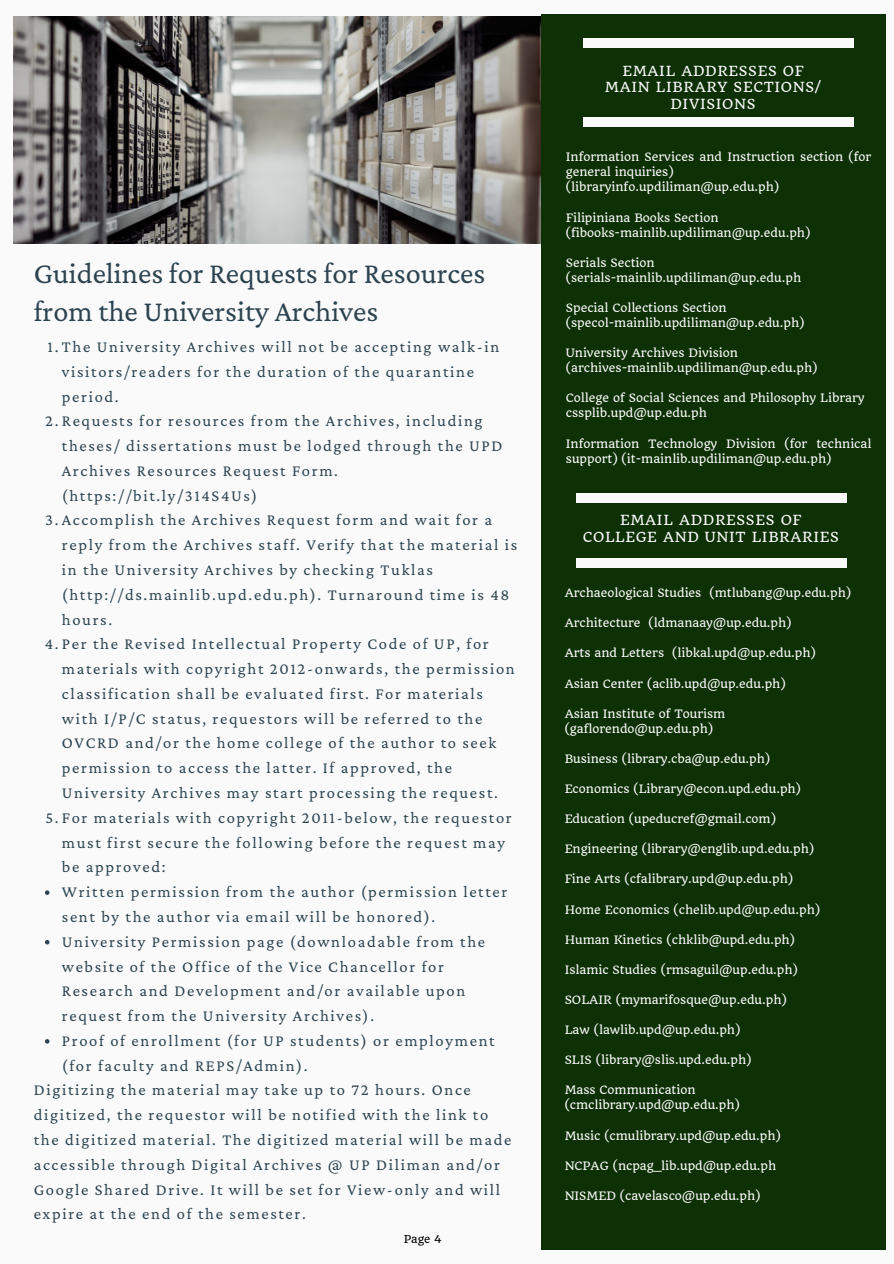
<style>
.page{position:relative;width:894px;height:1264px;background:#fff}
.page>*{position:absolute;margin:0;border:0;box-sizing:border-box;transform-origin:0 0}
.t1{font:30.15px/38.2px "Crimson Pro";color:#2c4450}
.t2{font:16.5px/24.8px "Crimson Pro";letter-spacing:.1em;color:#2c4450}
.t3{font:13.65px/17px "Quando";letter-spacing:.05em;color:#fafafa;text-align:center}
.t4{font:11.25px/15px "Quando";color:#fafafa}
.t5{font:10.65px "Quando";color:#000}
</style>
<div class="page">
<div style="left:0;top:0;width:893px;height:1263px;background:#fafafa"></div>
<div style="left:540px;top:15px;width:345px;height:1235px;background:#0d3005"></div>
<img style="left:14px;top:16px;width:526px;height:228px">
<div style="left:583px;top:39px;width:270px;height:9px;background:#fafafa"></div>
<div style="left:583px;top:118px;width:270px;height:9px;background:#fafafa"></div>
<div style="left:576px;top:493px;width:271px;height:9px;background:#fafafa"></div>
<div style="left:576px;top:559px;width:271px;height:9px;background:#fafafa"></div>
<svg style="left:45px;top:890px;width:4px;height:4px"></svg>
<svg style="left:45px;top:940px;width:4px;height:4px"></svg>
<svg style="left:45px;top:1039px;width:4px;height:4px"></svg>
<p class="t1" style="left:34px;top:253px;width:453px">Guidelines for Requests for Resources from the University Archives</p>
<p class="t2" style="left:62px;top:334px;width:439px;text-indent:-14px">1.The University Archives will not be accepting walk-in visitors/readers for the duration of the quarantine period.</p>
<p class="t2" style="left:62px;top:408px;width:442px;text-indent:-17px">2.Requests for resources from the Archives, including theses/ dissertations must be lodged through the UPD Archives Resources Request Form. (https://bit.ly/314S4Us)</p>
<p class="t2" style="left:62px;top:507px;width:457px;text-indent:-17px">3.Accomplish the Archives Request form and wait for a reply from the Archives staff. Verify that the material is in the University Archives by checking Tuklas (http://ds.mainlib.upd.edu.ph). Turnaround time is 48 hours.</p>
<p class="t2" style="left:62px;top:631px;width:454px;text-indent:-17px">4.Per the Revised Intellectual Property Code of UP, for materials with copyright 2012-onwards, the permission classification shall be evaluated first. For materials with I/P/C status, requestors will be referred to the OVCRD and/or the home college of the author to seek permission to access the latter. If approved, the University Archives may start processing the request.</p>
<p class="t2" style="left:62px;top:804px;width:451px;text-indent:-17px">5.For materials with copyright 2011-below, the requestor must first secure the following before the request may be approved:</p>
<p class="t2" style="left:62px;top:879px;width:447px">Written permission from the author (permission letter sent by the author via email will be honored).</p>
<p class="t2" style="left:62px;top:928px;width:424px">University Permission page (downloadable from the website of the Office of the Vice Chancellor for Research and Development and/or available upon request from the University Archives).</p>
<p class="t2" style="left:62px;top:1027px;width:434px">Proof of enrollment (for UP students) or employment (for faculty and REPS/Admin).</p>
<p class="t2" style="left:34px;top:1077px;width:479px">Digitizing the material may take up to 72 hours. Once digitized, the requestor will be notified with the link to the digitized material. The digitized material will be made accessible through Digital Archives @ UP Diliman and/or Google Shared Drive. It will be set for View-only and will expire at the end of the semester.</p>
<p class="t5" style="left:404px;top:1232px;width:39px">Page 4</p>
<p class="t3" style="left:622px;top:62px;width:183px">EMAIL ADDRESSES OF</p>
<p class="t3" style="left:604px;top:79px;width:217px">MAIN LIBRARY SECTIONS/<br>DIVISIONS</p>
<p class="t4" style="left:565px;top:150px;width:307px">Information Services and Instruction section (for general inquiries)</p>
<p class="t4" style="left:565px;top:180px;width:215px">(libraryinfo.updiliman@up.edu.ph)</p>
<p class="t4" style="left:565px;top:210px;width:154px">Filipiniana Books Section</p>
<p class="t4" style="left:565px;top:225px;width:246px">(fibooks-mainlib.updiliman@up.edu.ph)</p>
<p class="t4" style="left:565px;top:255px;width:90px">Serials Section</p>
<p class="t4" style="left:565px;top:270px;width:236px">(serials-mainlib.updiliman@up.edu.ph</p>
<p class="t4" style="left:565px;top:300px;width:162px">Special Collections Section</p>
<p class="t4" style="left:565px;top:315px;width:240px">(specol-mainlib.updiliman@up.edu.ph)</p>
<p class="t4" style="left:565px;top:345px;width:174px">University Archives Division</p>
<p class="t4" style="left:565px;top:360px;width:253px">(archives-mainlib.updiliman@up.edu.ph)</p>
<p class="t4" style="left:565px;top:391px;width:300px">College of Social Sciences and Philosophy Library</p>
<p class="t4" style="left:565px;top:406px;width:142px">cssplib.upd@up.edu.ph</p>
<p class="t4" style="left:565px;top:436px;width:307px">Information Technology Division (for technical support) (it-mainlib.updiliman@up.edu.ph)</p>
<p class="t3" style="left:620px;top:511px;width:183px">EMAIL ADDRESSES OF</p>
<p class="t3" style="left:582px;top:528px;width:257px">COLLEGE AND UNIT LIBRARIES</p>
<p class="t4" style="left:564px;top:585px;width:288px">Archaeological Studies (mtlubang@up.edu.ph)</p>
<p class="t4" style="left:564px;top:615px;width:228px">Architecture (ldmanaay@up.edu.ph)</p>
<p class="t4" style="left:564px;top:645px;width:252px">Arts and Letters (libkal.upd@up.edu.ph)</p>
<p class="t4" style="left:564px;top:676px;width:222px">Asian Center (aclib.upd@up.edu.ph)</p>
<p class="t4" style="left:564px;top:706px;width:162px">Asian Institute of Tourism (gaflorendo@up.edu.ph)</p>
<p class="t4" style="left:564px;top:751px;width:207px">Business (library.cba@up.edu.ph)</p>
<p class="t4" style="left:564px;top:781px;width:238px">Economics (Library@econ.upd.edu.ph)</p>
<p class="t4" style="left:564px;top:811px;width:213px">Education (upeducref@gmail.com)</p>
<p class="t4" style="left:564px;top:841px;width:251px">Engineering (library@englib.upd.edu.ph)</p>
<p class="t4" style="left:564px;top:871px;width:230px">Fine Arts (cfalibrary.upd@up.edu.ph)</p>
<p class="t4" style="left:564px;top:902px;width:257px">Home Economics (chelib.upd@up.edu.ph)</p>
<p class="t4" style="left:564px;top:932px;width:232px">Human Kinetics (chklib@upd.edu.ph)</p>
<p class="t4" style="left:564px;top:962px;width:234px">Islamic Studies (rmsaguil@up.edu.ph)</p>
<p class="t4" style="left:564px;top:992px;width:223px">SOLAIR (mymarifosque@up.edu.ph)</p>
<p class="t4" style="left:564px;top:1022px;width:177px">Law (lawlib.upd@up.edu.ph)</p>
<p class="t4" style="left:564px;top:1052px;width:188px">SLIS (library@slis.upd.edu.ph)</p>
<p class="t4" style="left:564px;top:1082px;width:176px">Mass Communication (cmclibrary.upd@up.edu.ph)</p>
<p class="t4" style="left:564px;top:1127px;width:217px">Music (cmulibrary.upd@up.edu.ph)</p>
<p class="t4" style="left:564px;top:1158px;width:213px">NCPAG (ncpag_lib.upd@up.edu.ph</p>
<p class="t4" style="left:564px;top:1188px;width:197px">NISMED (cavelasco@up.edu.ph)</p>
</div>
